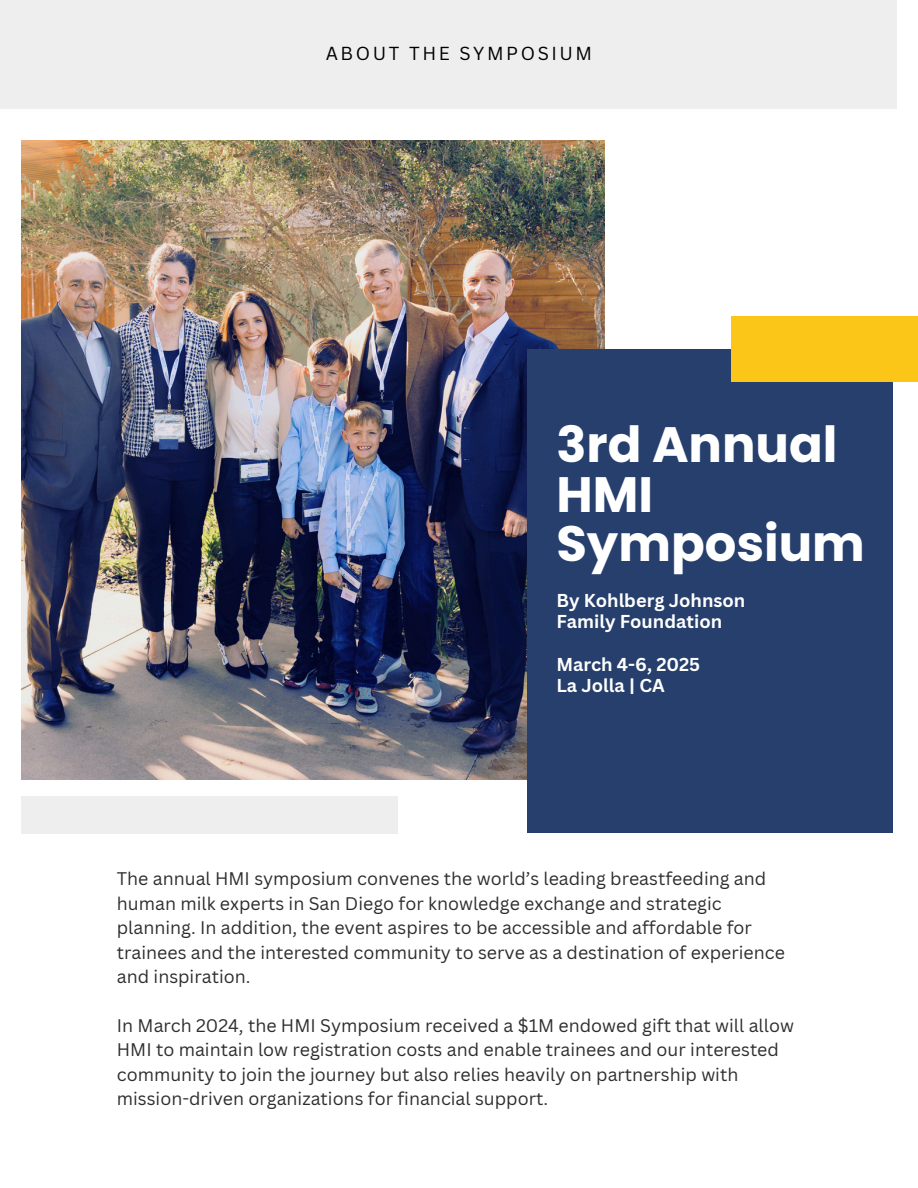
<style>
.page{position:relative;width:918px;height:1188px;background:#fff}
.page>*{position:absolute;margin:0;border:0;box-sizing:border-box;transform-origin:0 0}
.t1{font:700 49.65px/49.5px "Poppins";color:#fff}
.t2{font:18.3px "Canva Sans";letter-spacing:.14em;color:#000}
.t3{font:700 18.15px/21.1px "Canva Sans";color:#fff}
.t4{font:17.85px/24.5px "Canva Sans";color:#2e2e2e}
</style>
<div class="page">
<div style="left:0;top:0;width:897px;height:108px;background:#eee"></div>
<img style="left:22px;top:140px;width:582px;height:639px">
<div style="left:527px;top:349px;width:365px;height:484px;background:#273f6c"></div>
<div style="left:731px;top:317px;width:187px;height:65px;background:#fcc618"></div>
<div style="left:22px;top:796px;width:376px;height:37px;background:#eee"></div>
<p class="t2" style="left:326px;top:41px;width:268px">ABOUT THE SYMPOSIUM</p>
<h1 class="t1" style="left:556px;top:420px;width:310px">3rd Annual<br>HMI<br>Symposium</h1>
<p class="t3" style="left:556px;top:590px;width:191px">By Kohlberg Johnson<br>Family Foundation</p>
<p class="t3" style="left:556px;top:653px;width:145px">March 4-6, 2025<br>La Jolla | CA</p>
<p class="t4" style="left:117px;top:866px;width:670px">The annual HMI symposium convenes the world’s leading breastfeeding and human milk experts in San Diego for knowledge exchange and strategic planning. In addition, the event aspires to be accessible and affordable for trainees and the interested community to serve as a destination of experience and inspiration.</p>
<p class="t4" style="left:117px;top:1013px;width:679px">In March 2024, the HMI Symposium received a $1M endowed gift that will allow HMI to maintain low registration costs and enable trainees and our interested community to join the journey but also relies heavily on partnership with mission-driven organizations for financial support.</p>
</div>
